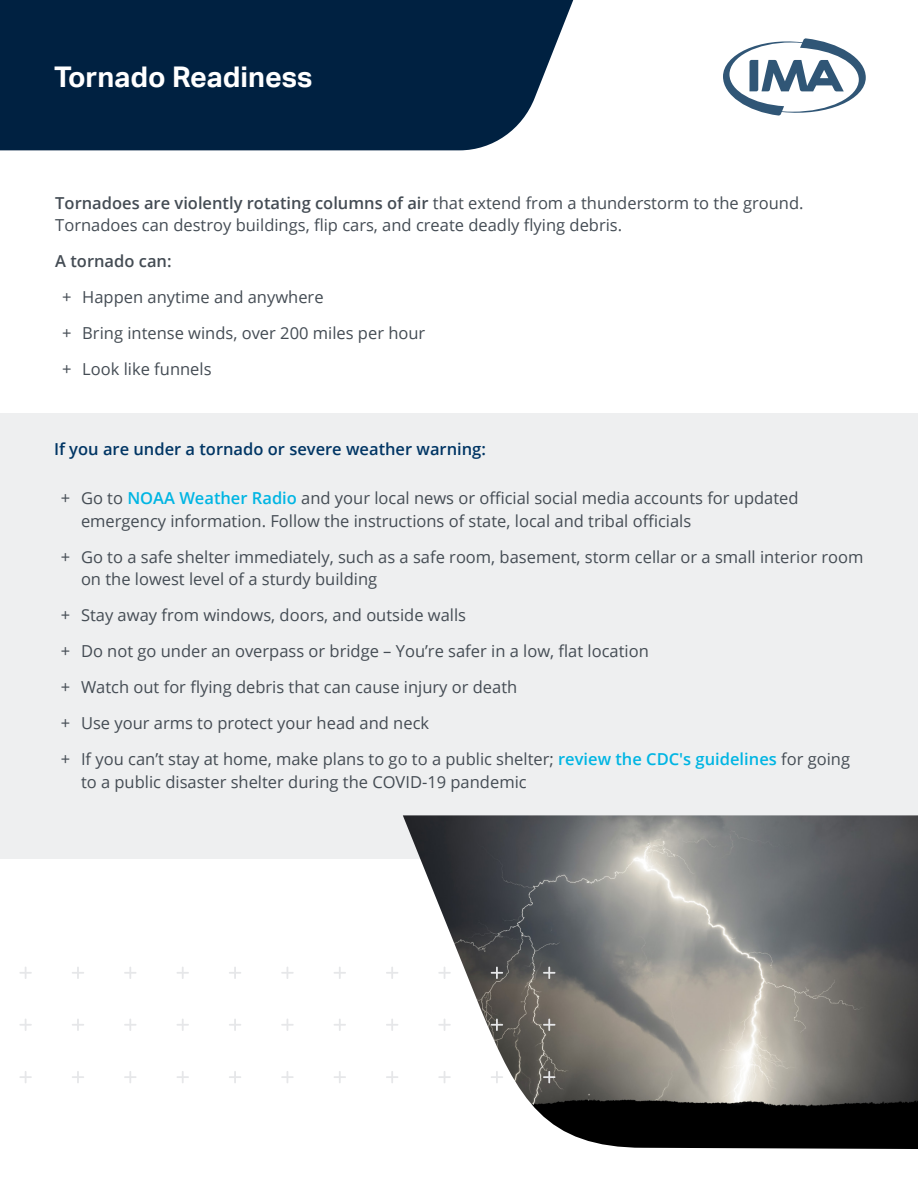
<style>
.page{position:relative;width:918px;height:1188px;background:#fff}
.page>*{position:absolute;margin:0;border:0;box-sizing:border-box;transform-origin:0 0}
.t1{font:700 28.5px "Aktiv Grotesk";color:#fff}
.t2{font:16.5px/22.5px "Open Sans";color:#444c54}
.t3{font:600 16.5px "Open Sans";color:#003564}
.t4{font:600 16.5px "Open Sans";color:#444c54}
.s1{font-weight:600}
.s2{font-weight:600;color:#00b5e3}
</style>
<div class="page">
<div style="left:0;top:413px;width:918px;height:446px;background:#eeeff0"></div>
<svg style="left:723px;top:38px;width:143px;height:78px"></svg>
<div style="left:0;top:0;width:574px;height:150px;background:#002141"></div>
<img style="left:403px;top:815px;width:515px;height:334px">
<svg style="left:19px;top:967px;width:13px;height:12px"></svg>
<svg style="left:72px;top:967px;width:12px;height:12px"></svg>
<svg style="left:124px;top:967px;width:12px;height:12px"></svg>
<svg style="left:177px;top:967px;width:12px;height:12px"></svg>
<svg style="left:229px;top:967px;width:12px;height:12px"></svg>
<svg style="left:281px;top:967px;width:13px;height:12px"></svg>
<svg style="left:334px;top:967px;width:12px;height:12px"></svg>
<svg style="left:386px;top:967px;width:12px;height:12px"></svg>
<svg style="left:438px;top:967px;width:13px;height:12px"></svg>
<svg style="left:491px;top:967px;width:12px;height:12px"></svg>
<svg style="left:543px;top:967px;width:12px;height:12px"></svg>
<svg style="left:19px;top:1019px;width:13px;height:12px"></svg>
<svg style="left:72px;top:1019px;width:12px;height:12px"></svg>
<svg style="left:124px;top:1019px;width:13px;height:12px"></svg>
<svg style="left:177px;top:1019px;width:12px;height:12px"></svg>
<svg style="left:229px;top:1019px;width:12px;height:12px"></svg>
<svg style="left:281px;top:1019px;width:13px;height:12px"></svg>
<svg style="left:334px;top:1019px;width:12px;height:12px"></svg>
<svg style="left:386px;top:1019px;width:12px;height:12px"></svg>
<svg style="left:438px;top:1019px;width:13px;height:12px"></svg>
<svg style="left:491px;top:1019px;width:12px;height:12px"></svg>
<svg style="left:543px;top:1019px;width:12px;height:12px"></svg>
<svg style="left:19px;top:1071px;width:13px;height:12px"></svg>
<svg style="left:72px;top:1071px;width:12px;height:12px"></svg>
<svg style="left:124px;top:1071px;width:12px;height:12px"></svg>
<svg style="left:177px;top:1071px;width:12px;height:12px"></svg>
<svg style="left:229px;top:1071px;width:12px;height:12px"></svg>
<svg style="left:281px;top:1071px;width:13px;height:12px"></svg>
<svg style="left:334px;top:1071px;width:12px;height:12px"></svg>
<svg style="left:386px;top:1071px;width:12px;height:12px"></svg>
<svg style="left:438px;top:1071px;width:13px;height:12px"></svg>
<svg style="left:491px;top:1071px;width:12px;height:12px"></svg>
<svg style="left:543px;top:1071px;width:12px;height:12px"></svg>
<p class="t1" style="left:54px;top:61px;width:260px">Tornado Readiness</p>
<p class="t2" style="left:55px;top:191px;width:750px"><span class="s1">Tornadoes are violently rotating columns of air</span> that extend from a thunderstorm to the ground.<br>Tornadoes can destroy buildings, flip cars, and create deadly flying debris.</p>
<p class="t4" style="left:55px;top:250px;width:118px">A tornado can:</p>
<p class="t2" style="left:62px;top:286px;width:263px">+ Happen anytime and anywhere</p>
<p class="t2" style="left:62px;top:322px;width:365px">+ Bring intense winds, over 200 miles per hour</p>
<p class="t2" style="left:62px;top:358px;width:151px">+ Look like funnels</p>
<p class="t3" style="left:54px;top:438px;width:433px">If you are under a tornado or severe weather warning:</p>
<p class="t2" style="left:81px;top:486px;width:719px;text-indent:-20px">+ Go to <span class="s2">NOAA Weather Radio</span> and your local news or official social media accounts for updated emergency information. Follow the instructions of state, local and tribal officials</p>
<p class="t2" style="left:81px;top:545px;width:784px;text-indent:-20px">+ Go to a safe shelter immediately, such as a safe room, basement, storm cellar or a small interior room on the lowest level of a sturdy building</p>
<p class="t2" style="left:61px;top:603px;width:407px">+ Stay away from windows, doors, and outside walls</p>
<p class="t2" style="left:61px;top:639px;width:590px">+ Do not go under an overpass or bridge – You’re safer in a low, flat location</p>
<p class="t2" style="left:61px;top:675px;width:458px">+ Watch out for flying debris that can cause injury or death</p>
<p class="t2" style="left:61px;top:711px;width:370px">+ Use your arms to protect your head and neck</p>
<p class="t2" style="left:81px;top:747px;width:771px;text-indent:-20px">+ If you can’t stay at home, make plans to go to a public shelter; <span class="s2">review the CDC's guidelines</span> for going to a public disaster shelter during the COVID-19 pandemic</p>
</div>
